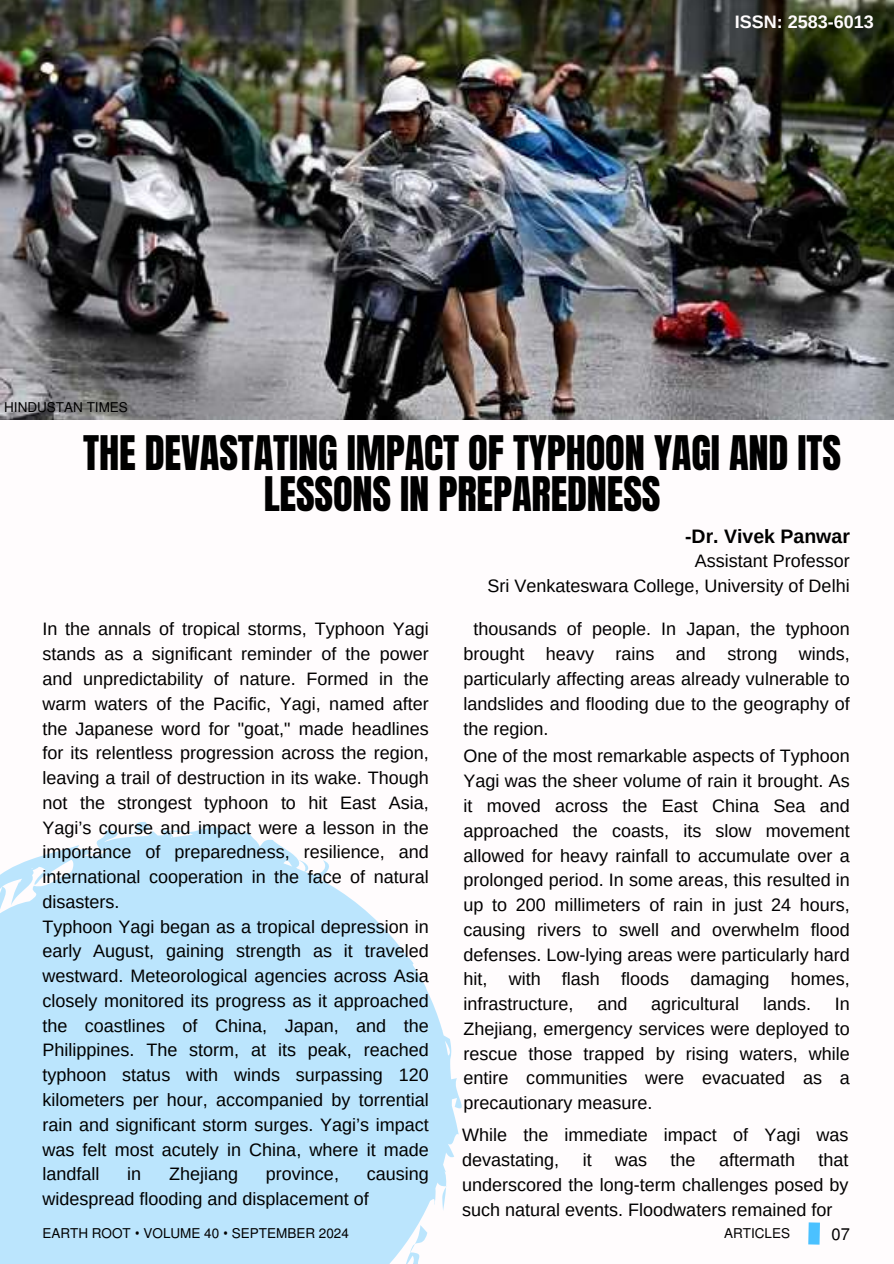
<style>
.page{position:relative;width:894px;height:1264px;background:#fff}
.page>*{position:absolute;margin:0;border:0;box-sizing:border-box;transform-origin:0 0}
.t1{font:40.5px/41.7px "Anton";letter-spacing:-.005em;color:#000;text-align:center}
.t2{font:700 19.5px "Arimo";color:#000}
.t3{font:18px/24.8px "Arimo";color:#000;text-align:justify}
.t4{font:700 18px "Arimo";color:#fffcfd}
.t5{font:16.5px "Mukti";color:#000}
.t6{font:13.5px "Mukti";color:#000}
.s1{font-family:"Noto Sans"}
</style>
<div class="page">
<svg style="left:808px;top:1222px;width:12px;height:23px"></svg>
<img style="left:0;top:0;width:893px;height:420px">
<svg style="left:136px;top:822px;width:13px;height:5px"></svg>
<svg style="left:0;top:827px;width:462px;height:436px;background:#c4e8fd"></svg>
<p class="t6" style="left:4px;top:397px;width:125px">HINDUSTAN TIMES</p>
<p class="t4" style="left:734px;top:12px;width:140px">ISSN: 2583-6013</p>
<h1 class="t1" style="left:83px;top:432px;width:759px">THE DEVASTATING IMPACT OF TYPHOON YAGI AND ITS<br>LESSONS IN PREPAREDNESS</h1>
<p class="t2" style="left:685px;top:525px;width:166px">-Dr. Vivek Panwar</p>
<p class="t3" style="left:487px;top:548px;width:364px;text-align:right">Assistant Professor<br>Sri Venkateswara College, University of Delhi</p>
<p class="t3" style="left:42px;top:617px;width:388px;text-align:left">In the annals of tropical storms, Typhoon Yagi stands as a significant reminder of the power and unpredictability of nature. Formed in the warm waters of the Pacific, Yagi, named after the Japanese word for "goat," made headlines for its relentless progression across the region, leaving a trail of destruction in its wake. Though not the strongest typhoon to hit East Asia, Yagi’s course and impact were a lesson in the importance of preparedness, resilience, and international cooperation in the face of natural disasters.<br>Typhoon Yagi began as a tropical depression in early August, gaining strength as it traveled westward. Meteorological agencies across Asia closely monitored its progress as it approached the coastlines of China, Japan, and the Philippines. The storm, at its peak, reached typhoon status with winds surpassing 120 kilometers per hour, accompanied by torrential rain and significant storm surges. Yagi’s impact was felt most acutely in China, where it made landfall</p>
<p class="t3" style="left:463px;top:617px;width:388px;text-indent:10px">thousands of people. In Japan, the typhoon brought heavy rains and strong winds, particularly affecting areas already vulnerable to landslides and flooding due to the geography of the region.</p>
<p class="t3" style="left:463px;top:743px;width:388px">One of the most remarkable aspects of Typhoon Yagi was the sheer volume of rain it brought. As it moved across the East China Sea and approached the coasts, its slow movement allowed for heavy rainfall to accumulate over a prolonged period. In some areas, this resulted in up to 200 millimeters of rain in just 24 hours, causing rivers to swell and overwhelm flood defenses. Low-lying areas were particularly hard hit, with flash floods damaging homes, infrastructure,</p>
<p class="t3" style="left:597px;top:991px;width:32px">and</p>
<p class="t3" style="left:651px;top:991px;width:90px">agricultural</p>
<p class="t3" style="left:762px;top:991px;width:50px">lands.</p>
<p class="t3" style="left:463px;top:991px;width:388px;text-indent:371px">In Zhejiang, emergency services were deployed to rescue those trapped by rising waters, while entire communities were evacuated as a precautionary measure.</p>
<p class="t3" style="left:462px;top:1122px;width:388px">While the immediate impact of Yagi was devastating,</p>
<p class="t3" style="left:462px;top:1147px;width:388px;text-indent:356px">that underscored the long-term challenges posed by such natural events. Floodwaters remained for</p>
<p class="t3" style="left:582px;top:1147px;width:10px">it</p>
<p class="t3" style="left:615px;top:1147px;width:34px">was</p>
<p class="t3" style="left:670px;top:1147px;width:27px">the</p>
<p class="t3" style="left:718px;top:1147px;width:77px">aftermath</p>
<p class="t3" style="left:42px;top:1161px;width:388px;text-indent:324px">causing widespread flooding and displacement of</p>
<p class="t6" style="left:42px;top:1223px;width:308px">EARTH ROOT <span class="s1">•</span> VOLUME 40 <span class="s1">•</span> SEPTEMBER 2024</p>
<p class="t6" style="left:724px;top:1223px;width:67px">ARTICLES</p>
<p class="t5" style="left:831px;top:1222px;width:20px">07</p>
<p class="t3" style="left:127px;top:1161px;width:16px">in</p>
<p class="t3" style="left:169px;top:1161px;width:71px">Zhejiang</p>
<p class="t3" style="left:266px;top:1161px;width:75px">province,</p>
</div>
